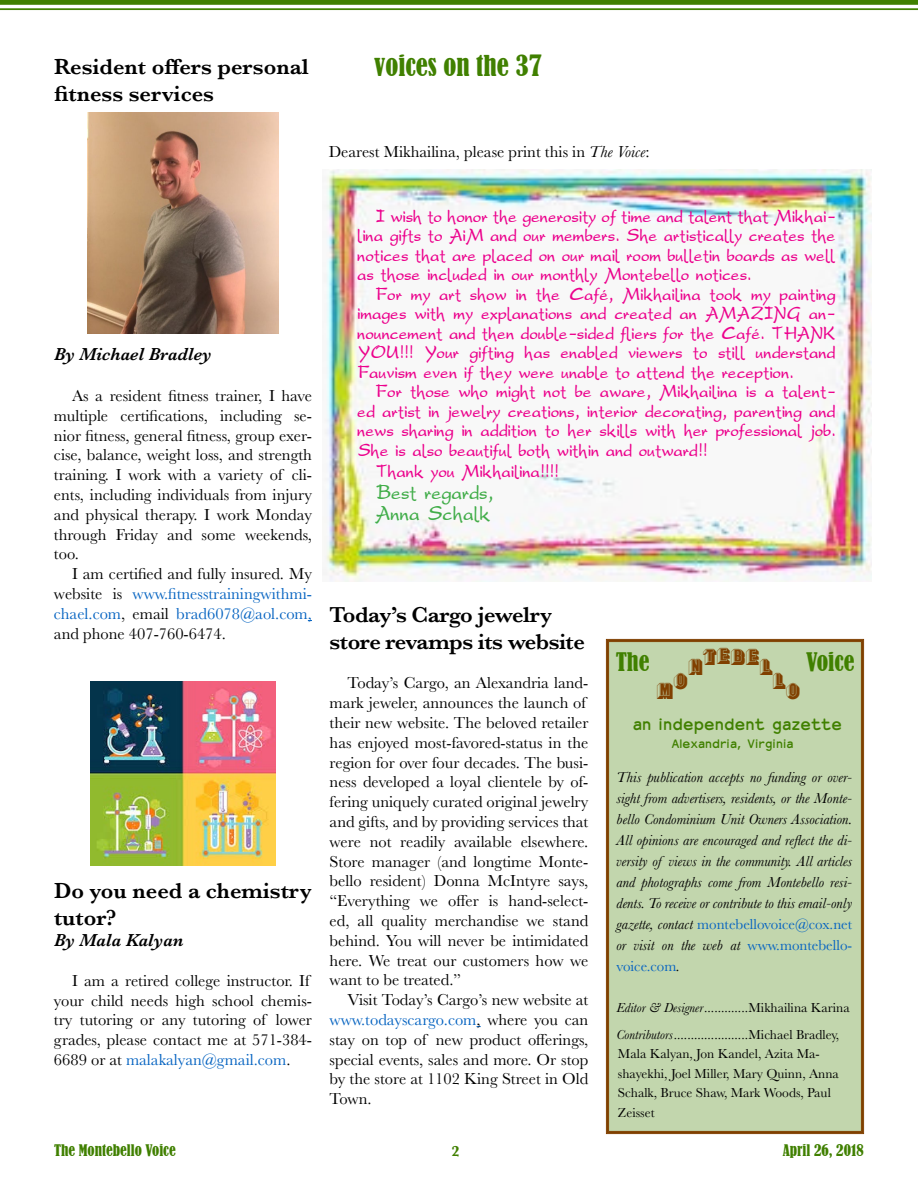
<style>
.page{position:relative;width:918px;height:1188px;background:#fff}
.page>*{position:absolute;margin:0;border:0;box-sizing:border-box;transform-origin:0 0}
.t1{font:condensed 27px "Bernard";color:#408000}
.t2{font:24px "Buxom D";color:#804000}
.t3{font:condensed 24px "Bernard";color:#408000}
.t4{font:600 22.5px/27px "Baskerville";color:#000}
.t5{font:600 22.5px/27px "Baskerville";letter-spacing:-.02em;color:#000}
.t6{font:italic 600 18px "Baskerville";color:#000}
.t7{font:18px/21.6px "Adriattica";color:#41ad49}
.t8{font:18px "Abolon";color:#408000}
.t9{font:16.5px/19.8px "Baskerville";color:#000;text-align:justify}
.t10{font:15.75px/19.5px "Adriattica";color:#ec008c;text-align:justify}
.t11{font:italic 15px/21px "Baskerville";color:#000;text-align:justify}
.t12{font:condensed 15px "Bernard";color:#408000}
.t13{font:700 15px "Baskerville";color:#408000}
.t14{font:13.5px/19.5px "Baskerville";color:#000}
.t15{font:13.5px "Abolon";color:#408000}
.t16{font:italic 13.5px "Baskerville";color:#000}
.s1{font-style:italic}
.s2{color:#0563c1}
.s3{font-style:normal;color:#0563c1}
</style>
<div class="page">
<div style="left:0;top:0;width:918px;height:5px;background:#408000"></div>
<hr style="left:0;top:8px;width:918px;height:2px;background:#408000">
<div style="left:606px;top:639px;width:258px;height:495px;background:#c2d6ad"></div>
<div style="left:608px;top:641px;width:254px;height:491px;border:1px solid #804000"></div>
<img style="left:87px;top:112px;width:192px;height:222px">
<img style="left:91px;top:681px;width:184px;height:185px">
<img style="left:323px;top:169px;width:549px;height:413px">
<h3 class="t4" style="left:54px;top:53px;width:256px">Resident offers personal fitness services</h3>
<h1 class="t1" style="left:374px;top:50px;width:169px">voices on the 37</h1>
<p class="t9" style="left:329px;top:142px;width:322px">Dearest Mikhailina, please print this in <span class="s1">The Voice</span>:</p>
<p class="t6" style="left:54px;top:342px;width:159px">By Michael Bradley</p>
<p class="t9" style="left:54px;top:386px;width:260px;text-indent:18px">As a resident fitness trainer, I have multiple certifications, including se&shy;nior fitness, general fitness, group exer&shy;cise, balance, weight loss, and strength training. I work with a variety of cli&shy;ents, including individuals from injury and physical therapy. I work Monday through Friday and some weekends, too.</p>
<p class="t9" style="left:54px;top:564px;width:260px;text-indent:18px">I am certified and fully insured. My website is <span class="s2">www.fitnesstrainingwithmi&shy;chael.com</span>, email <span class="s2">brad6078@aol.com, </span>and phone 407-760-6474.</p>
<h3 class="t4" style="left:54px;top:877px;width:259px">Do you need a chemistry tutor?</h3>
<p class="t6" style="left:54px;top:928px;width:131px">By Mala Kalyan</p>
<p class="t9" style="left:54px;top:971px;width:260px;text-align:left;text-indent:18px">I am a retired college instructor. If your child needs high school chemis&shy;try tutoring or any tutoring of lower grades, please contact me at 571-384- 6689 or at <span class="s2">malakalyan@gmail.com</span>.</p>
<p class="t10" style="left:358px;top:207px;width:480px;text-indent:18px">I wish to honor the generosity of time and talent that Mikhai&shy;lina gifts to AiM and our members. She artistically creates the notices that are placed on our mail room bulletin boards as well as those included in our monthly Montebello notices.</p>
<p class="t10" style="left:358px;top:285px;width:480px;text-indent:18px">For my art show in the Café, Mikhailina took my painting images with my explanations and created an AMAZING an&shy;nouncement and then double-sided fliers for the Café. THANK YOU!!! Your gifting has enabled viewers to still understand Fauvism even if they were unable to attend the reception.</p>
<p class="t10" style="left:358px;top:382px;width:480px;text-indent:18px">For those who might not be aware, Mikhailina is a talent&shy;ed artist in jewelry creations, interior decorating, parenting and news sharing in addition to her skills with her professional job.<br>She is also beautiful both within and outward!!</p>
<p class="t10" style="left:376px;top:462px;width:185px">Thank you Mikhailina!!!!</p>
<p class="t7" style="left:376px;top:482px;width:120px">Best regards,<br>Anna Schalk</p>
<h3 class="t5" style="left:330px;top:601px;width:257px">Today’s Cargo jewelry store revamps its website</h3>
<p class="t9" style="left:330px;top:673px;width:260px;text-align:left;text-indent:18px">Today’s Cargo, an Alexandria land&shy;mark jeweler, announces the launch of their new website. The beloved retailer has enjoyed most-favored-status in the region for over four decades. The busi&shy;ness developed a loyal clientele by of&shy;fering uniquely curated original jewelry and gifts, and by providing services that were not readily available elsewhere.<br>Store manager (and longtime Monte&shy;bello resident) Donna McIntyre says, “Everything we offer is hand-select&shy;ed, all quality merchandise we stand behind. You will never be intimidated here. We treat our customers how we want to be treated.”</p>
<p class="t9" style="left:330px;top:990px;width:260px;text-indent:18px">Visit Today’s Cargo’s new website at <span class="s2">www.todayscargo.com</span>, where you can stay on top of new product offerings, special events, sales and more. Or stop by the store at 1102 King Street in Old Town.</p>
<h2 class="t3" style="left:616px;top:648px;width:35px">The</h2>
<h2 class="t2" style="left:688px;top:644px;width:86px">NTEBEL</h2>
<h2 class="t3" style="left:806px;top:648px;width:50px">Voice</h2>
<h2 class="t2" style="left:657px;top:673px;width:33px">MO</h2>
<h2 class="t2" style="left:773px;top:673px;width:29px">LO</h2>
<p class="t8" style="left:633px;top:713px;width:211px">an independent gazette</p>
<p class="t15" style="left:671px;top:736px;width:124px">Alexandria, Virginia</p>
<p class="t11" style="left:616px;top:767px;width:237px">This publication accepts no funding or over&shy;sight from advertisers, residents, or the Monte&shy;bello Condominium Unit Owners Association.<br>All opinions are encouraged and reflect the di&shy;versity of views in the community. All articles and photographs come from Montebello resi&shy;dents. To receive or contribute to this email-only gazette, contact <span class="s3">montebellovoice@cox.net </span>or visit on the web at <span class="s3">www.montebello&shy;voice.com</span>.</p>
<p class="t16" style="left:616px;top:999px;width:88px">Editor &amp; Designer</p>
<p class="t14" style="left:616px;top:994px;width:235px;line-height:27px;text-indent:132px">Mikhailina Karina<br><span class="s1">Contributors</span>......................Michael Bradley,</p>
<p class="t14" style="left:618px;top:1045px;width:222px">Mala Kalyan, Jon Kandel, Azita Ma&shy;shayekhi, Joel Miller, Mary Quinn, Anna<br>Schalk, Bruce Shaw, Mark Woods, Paul<br>Zeisset</p>
<p class="t12" style="left:54px;top:1141px;width:123px">The Montebello Voice</p>
<p class="t13" style="left:452px;top:1140px;width:10px">2</p>
<p class="t12" style="left:783px;top:1141px;width:83px">April 26, 2018</p>
</div>
